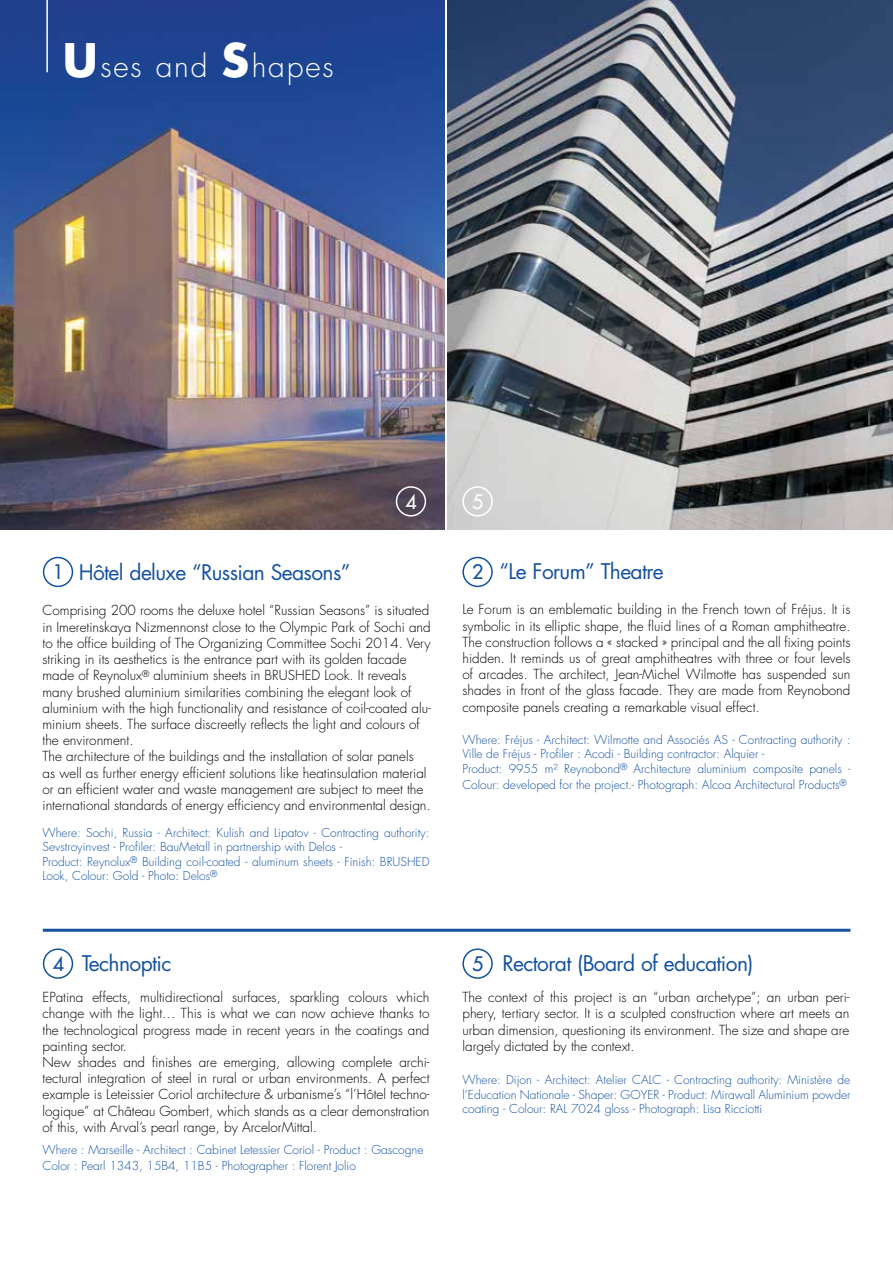
<style>
.page{position:relative;width:893px;height:1263px;background:#fff}
.page>*{position:absolute;margin:0;border:0;box-sizing:border-box;transform-origin:0 0}
.t1{font:300 30px "Futura";letter-spacing:.06em;color:#fff}
.t2{font:21px "Futura";letter-spacing:-.03em;color:#1452a0}
.t3{font:19.5px "Futura";color:#1452a0}
.t4{font:19.5px "Futura";color:#fff}
.t5{font:300 13.5px/16.2px "Futura";color:#000}
.t6{font:300 12px/14.4px "Futura";color:#1452a0}
.s1{font-weight:700;font-size:45px}
</style>
<div class="page">
<img style="left:448px;top:0;width:445px;height:530px">
<img style="left:0;top:0;width:444px;height:530px">
<hr style="left:46px;top:0;width:2px;height:72px;background:#fff">
<div style="left:43px;top:557px;width:30px;height:30px;border:2px solid #1452a0;border-radius:50%"></div>
<div style="left:43px;top:948px;width:30px;height:31px;border:2px solid #1452a0;border-radius:50%"></div>
<div style="left:462px;top:948px;width:31px;height:31px;border:2px solid #1452a0;border-radius:50%"></div>
<div style="left:462px;top:486px;width:31px;height:31px;border:2px solid #fff;border-radius:50%"></div>
<div style="left:396px;top:486px;width:30px;height:31px;border:2px solid #fff;border-radius:50%"></div>
<div style="left:462px;top:557px;width:31px;height:30px;border:2px solid #1452a0;border-radius:50%"></div>
<hr style="left:43px;top:929px;width:807px;height:3px;background:#1452a0">
<h1 class="t1" style="left:63px;top:48px;width:273px"><span class="s1">U</span>ses and <span class="s1">S</span>hapes</h1>
<h3 class="t4" style="left:406px;top:489px;width:13px">4</h3>
<h3 class="t4" style="left:472px;top:489px;width:13px">5</h3>
<h3 class="t3" style="left:53px;top:560px;width:13px">1</h3>
<h2 class="t2" style="left:79px;top:558px;width:273px">Hôtel deluxe “Russian Seasons”</h2>
<h2 class="t2" style="left:500px;top:557px;width:166px">“Le Forum” Theatre</h2>
<h3 class="t3" style="left:472px;top:560px;width:13px">2</h3>
<p class="t5" style="left:43px;top:603px;width:390px">Comprising 200 rooms the deluxe hotel “Russian Seasons” is situated in Imeretinskaya Nizmennonst close to the Olympic Park of Sochi and to the office building of The Organizing Committee Sochi 2014. Very striking in its aesthetics is the entrance part with its golden facade made of Reynolux<sup>®</sup> aluminium sheets in BRUSHED Look. It reveals many brushed aluminium similarities combining the elegant look of aluminium with the high functionality and resistance of coil-coated alu&shy;minium sheets. The surface discreetly reflects the light and colours of the environment.<br>The architecture of the buildings and the installation of solar panels<br>as well as further energy efficient solutions like heatinsulation material or an efficient water and waste management are subject to meet the international standards of energy efficiency and environmental design.</p>
<p class="t6" style="left:43px;top:826px;width:388px">Where: Sochi, Russia - Architect: Kulish and Lipatov - Contracting authority:<br>Sevstroyinvest - Profiler: BauMetall in partnership with Delos -<br>Product: Reynolux<sup>®</sup> Building coil-coated - aluminum sheets - Finish: BRUSHED Look, Colour: Gold - Photo: Delos<sup>®</sup></p>
<p class="t5" style="left:462px;top:602px;width:390px;text-align:justify">Le Forum is an emblematic building in the French town of Fréjus. It is symbolic in its elliptic shape, the fluid lines of a Roman amphitheatre.<br>The construction follows a « stacked » principal and the all fixing points hidden. It reminds us of great amphitheatres with three or four levels of arcades. The architect, Jean-Michel Wilmotte has suspended sun shades in front of the glass facade. They are made from Reynobond composite panels creating a remarkable visual effect.</p>
<p class="t6" style="left:462px;top:732px;width:390px">Where: Fréjus - Architect: Wilmotte and Associés AS - Contracting authority :<br>Ville de Fréjus - Profiler : Acodi - Building contractor: Alquier -<br>Product: 9955 m² Reynobond<sup>®</sup> Architecture aluminium composite panels -</p>
<p class="t6" style="left:462px;top:777px;width:386px">Colour: developed for the project.- Photograph: Alcoa Architectural Products<sup>®</sup></p>
<h2 class="t2" style="left:502px;top:950px;width:252px">Rectorat (Board of education)</h2>
<p class="t5" style="left:462px;top:989px;width:388px;text-align:justify">The context of this project is an “urban archetype”; an urban peri&shy;phery, tertiary sector. It is a sculpted construction where art meets an urban dimension, questioning its environment. The size and shape are largely dictated by the context.</p>
<p class="t6" style="left:462px;top:1073px;width:390px;text-align:justify">Where: Dijon - Architect: Atelier CALC - Contracting authority: Ministère de l’Education Nationale - Shaper: GOYER - Product: Mirawall Aluminium powder coating - Colour: RAL 7024 gloss - Photograph: Lisa Ricciotti</p>
<h2 class="t2" style="left:82px;top:950px;width:91px">Technoptic</h2>
<h3 class="t3" style="left:53px;top:951px;width:13px">4</h3>
<h3 class="t3" style="left:472px;top:951px;width:13px">5</h3>
<p class="t5" style="left:43px;top:989px;width:388px">EPatina effects, multidirectional surfaces, sparkling colours which change with the light… This is what we can now achieve thanks to the technological progress made in recent years in the coatings and painting sector.<br>New shades and finishes are emerging, allowing complete archi&shy;tectural integration of steel in rural or urban environments. A perfect example is Leteissier Coriol architecture &amp; urbanisme’s “l’Hôtel techno&shy;logique” at Château Gombert, which stands as a clear demonstration of this, with Arval’s pearl range, by ArcelorMittal.</p>
<p class="t6" style="left:43px;top:1141px;width:382px;line-height:16.2px">Where : Marseille - Architect : Cabinet Letessier Coriol - Product : Gascogne<br>Color : Pearl 1343, 15B4, 11B5 - Photographer : Florent Jolio</p>
</div>
